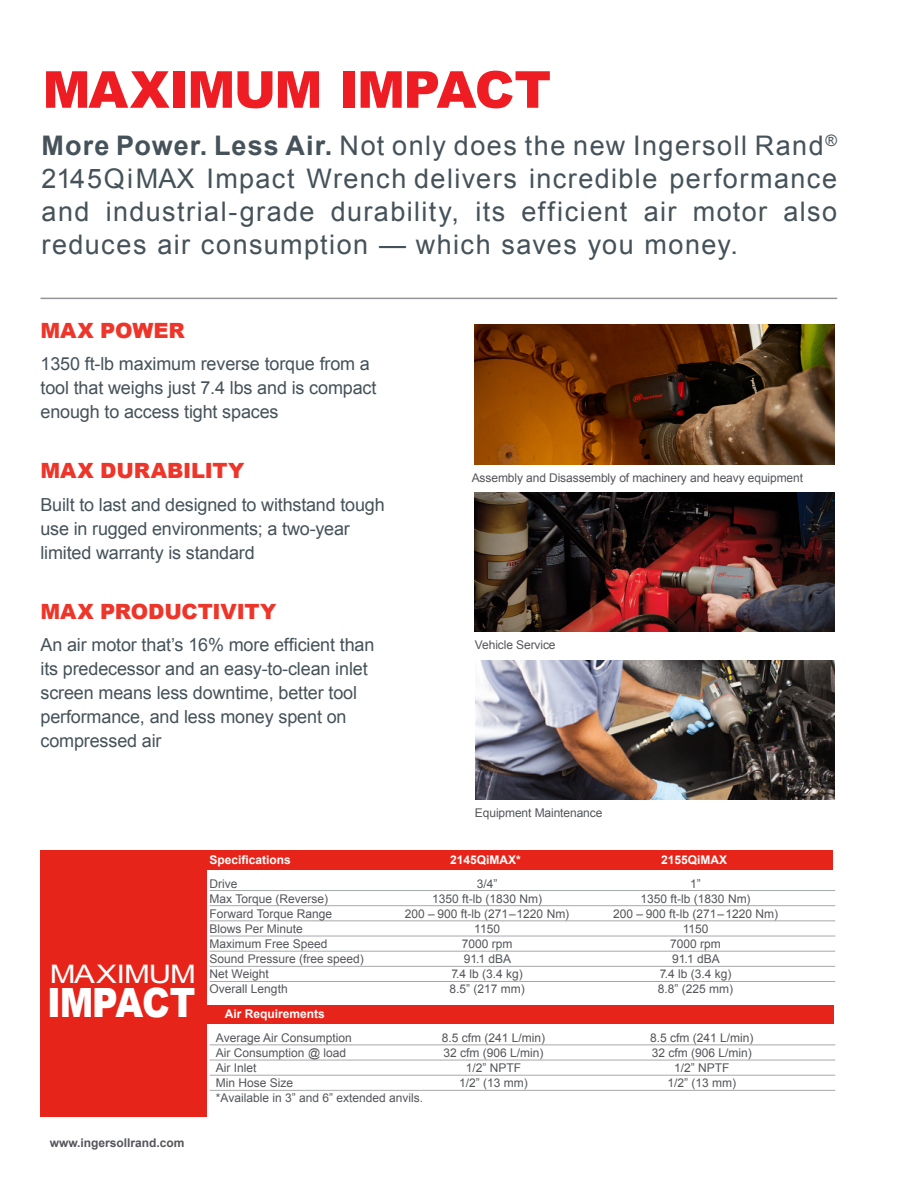
<style>
.page{position:relative;width:918px;height:1188px;background:#fff}
.page>*{position:absolute;margin:0;border:0;box-sizing:border-box;transform-origin:0 0}
.ChartBody{font:900 51px "Arial";letter-spacing:-.035em;color:#ee1d23}
.ChartBody-2{font:900 40.35px "Arial";letter-spacing:-.035em;color:#fff;scale:.88 1}
.ChartBody-3{font:27px/33px "Arial";letter-spacing:.05em;color:#455259;text-align:justify}
.ChartBody-4{font:25.5px "Arial";letter-spacing:-.035em;color:#fff;scale:1.22 1}
.ChartBody-5{font:900 21px "Arial";letter-spacing:-.01em;color:#ee3529}
.ChartBody-6{font:18px/24px "Arial";letter-spacing:-.01em;color:#455259}
.ChartBody-7{font:12px "Arial";color:#54555a}
.ChartBody-8{font:700 12px "Arial";color:#fff}
.ChartBody-9{font:700 12px "Arial";color:#54555a}
.s1{font-weight:700}
</style>
<div class="page">
<img style="left:475px;top:324px;width:359px;height:140px">
<img style="left:475px;top:492px;width:359px;height:140px">
<img style="left:476px;top:660px;width:358px;height:140px">
<div style="left:199px;top:850px;width:634px;height:20px;background:#e72419"></div>
<hr style="left:210px;top:890px;width:625px;height:1px;background:#54555a">
<hr style="left:210px;top:921px;width:625px;height:1px;background:#54555a">
<hr style="left:210px;top:951px;width:625px;height:1px;background:#54555a">
<hr style="left:210px;top:905px;width:625px;height:1px;background:#54555a">
<hr style="left:210px;top:936px;width:625px;height:1px;background:#54555a">
<hr style="left:210px;top:966px;width:625px;height:1px;background:#54555a">
<hr style="left:210px;top:981px;width:625px;height:1px;background:#54555a">
<div style="left:202px;top:1005px;width:632px;height:18px;background:#e72419"></div>
<hr style="left:210px;top:1045px;width:625px;height:1px;background:#54555a">
<hr style="left:210px;top:1075px;width:625px;height:1px;background:#54555a">
<hr style="left:210px;top:1060px;width:625px;height:1px;background:#54555a">
<hr style="left:210px;top:1090px;width:625px;height:1px;background:#54555a">
<hr style="left:40px;top:298px;width:797px;height:1px;background:#939598">
<div style="left:40px;top:850px;width:167px;height:267px;background:#e72419"></div>
<p class="ChartBody" style="left:42px;top:53px;width:510px">MAXIMUM IMPACT</p>
<p class="ChartBody-3" style="left:42px;top:129px;width:797px"><span class="s1">More Power. Less Air.</span> Not only does the new Ingersoll Rand<sup>® </sup>2145QiMAX Impact Wrench delivers incredible performance and industrial-grade durability, its efficient air motor also reduces air consumption — which saves you money.</p>
<p class="ChartBody-5" style="left:40px;top:315px;width:146px">MAX POWER</p>
<p class="ChartBody-6" style="left:40px;top:352px;width:337px">1350 ft-lb maximum reverse torque from a tool that weighs just 7.4 lbs and is compact enough to access tight spaces</p>
<p class="ChartBody-5" style="left:40px;top:455px;width:206px">MAX DURABILITY</p>
<p class="ChartBody-6" style="left:40px;top:493px;width:346px">Built to last and designed to withstand tough use in rugged environments; a two-year limited warranty is standard</p>
<p class="ChartBody-5" style="left:40px;top:596px;width:238px">MAX PRODUCTIVITY</p>
<p class="ChartBody-6" style="left:40px;top:633px;width:335px">An air motor that’s 16% more efficient than its predecessor and an easy-to-clean inlet screen means less downtime, better tool performance, and less money spent on compressed air</p>
<p class="ChartBody-7" style="left:472px;top:470px;width:333px">Assembly and Disassembly of machinery and heavy equipment</p>
<p class="ChartBody-7" style="left:475px;top:637px;width:82px">Vehicle Service</p>
<p class="ChartBody-7" style="left:475px;top:805px;width:129px">Equipment Maintenance</p>
<p class="ChartBody-4" style="left:50px;top:957px;width:122px">MAXIMUM</p>
<p class="ChartBody-2" style="left:47px;top:973px;width:170px">IMPACT</p>
<p class="ChartBody-9" style="left:50px;top:1135px;width:136px">www.ingersollrand.com</p>
<p class="ChartBody-8" style="left:210px;top:852px;width:83px">Specifications</p>
<p class="ChartBody-8" style="left:450px;top:852px;width:72px">2145QiMAX*</p>
<p class="ChartBody-8" style="left:661px;top:852px;width:68px">2155QiMAX</p>
<p class="ChartBody-7" style="left:210px;top:876px;width:29px">Drive</p>
<p class="ChartBody-7" style="left:477px;top:876px;width:22px">3/4”</p>
<p class="ChartBody-7" style="left:690px;top:876px;width:12px">1”</p>
<p class="ChartBody-7" style="left:210px;top:891px;width:120px">Max Torque (Reverse)</p>
<p class="ChartBody-7" style="left:432px;top:891px;width:112px">1350 ft-lb (1830 Nm)</p>
<p class="ChartBody-7" style="left:641px;top:891px;width:112px">1350 ft-lb (1830 Nm)</p>
<p class="ChartBody-7" style="left:210px;top:906px;width:124px">Forward Torque Range</p>
<p class="ChartBody-7" style="left:405px;top:906px;width:166px">200 – 900 ft-lb (271–1220 Nm)</p>
<p class="ChartBody-7" style="left:613px;top:906px;width:166px">200 – 900 ft-lb (271–1220 Nm)</p>
<p class="ChartBody-7" style="left:210px;top:921px;width:95px">Blows Per Minute</p>
<p class="ChartBody-7" style="left:474px;top:921px;width:27px">1150</p>
<p class="ChartBody-7" style="left:683px;top:921px;width:27px">1150</p>
<p class="ChartBody-7" style="left:210px;top:936px;width:120px">Maximum Free Speed</p>
<p class="ChartBody-7" style="left:462px;top:936px;width:52px">7000 rpm</p>
<p class="ChartBody-7" style="left:670px;top:936px;width:52px">7000 rpm</p>
<p class="ChartBody-7" style="left:210px;top:951px;width:156px">Sound Pressure (free speed)</p>
<p class="ChartBody-7" style="left:464px;top:951px;width:49px">91.1 dBA</p>
<p class="ChartBody-7" style="left:672px;top:951px;width:49px">91.1 dBA</p>
<p class="ChartBody-7" style="left:210px;top:966px;width:61px">Net Weight</p>
<p class="ChartBody-7" style="left:451px;top:966px;width:73px">7.4 lb (3.4 kg)</p>
<p class="ChartBody-7" style="left:660px;top:966px;width:73px">7.4 lb (3.4 kg)</p>
<p class="ChartBody-7" style="left:210px;top:981px;width:80px">Overall Length</p>
<p class="ChartBody-7" style="left:449px;top:981px;width:77px">8.5” (217 mm)</p>
<p class="ChartBody-7" style="left:658px;top:981px;width:77px">8.8” (225 mm)</p>
<p class="ChartBody-8" style="left:225px;top:1006px;width:102px">Air Requirements</p>
<p class="ChartBody-7" style="left:216px;top:1030px;width:137px">Average Air Consumption</p>
<p class="ChartBody-7" style="left:442px;top:1030px;width:105px">8.5 cfm (241 L/min)</p>
<p class="ChartBody-7" style="left:650px;top:1030px;width:105px">8.5 cfm (241 L/min)</p>
<p class="ChartBody-7" style="left:216px;top:1045px;width:132px">Air Consumption @ load</p>
<p class="ChartBody-7" style="left:443px;top:1045px;width:102px">32 cfm (906 L/min)</p>
<p class="ChartBody-7" style="left:652px;top:1045px;width:102px">32 cfm (906 L/min)</p>
<p class="ChartBody-7" style="left:216px;top:1060px;width:42px">Air Inlet</p>
<p class="ChartBody-7" style="left:466px;top:1060px;width:57px">1/2” NPTF</p>
<p class="ChartBody-7" style="left:674px;top:1060px;width:57px">1/2” NPTF</p>
<p class="ChartBody-7" style="left:216px;top:1075px;width:79px">Min Hose Size</p>
<p class="ChartBody-7" style="left:459px;top:1075px;width:70px">1/2” (13 mm)</p>
<p class="ChartBody-7" style="left:668px;top:1075px;width:70px">1/2” (13 mm)</p>
<p class="ChartBody-7" style="left:216px;top:1090px;width:209px">*Available in 3” and 6” extended anvils.</p>
</div>
